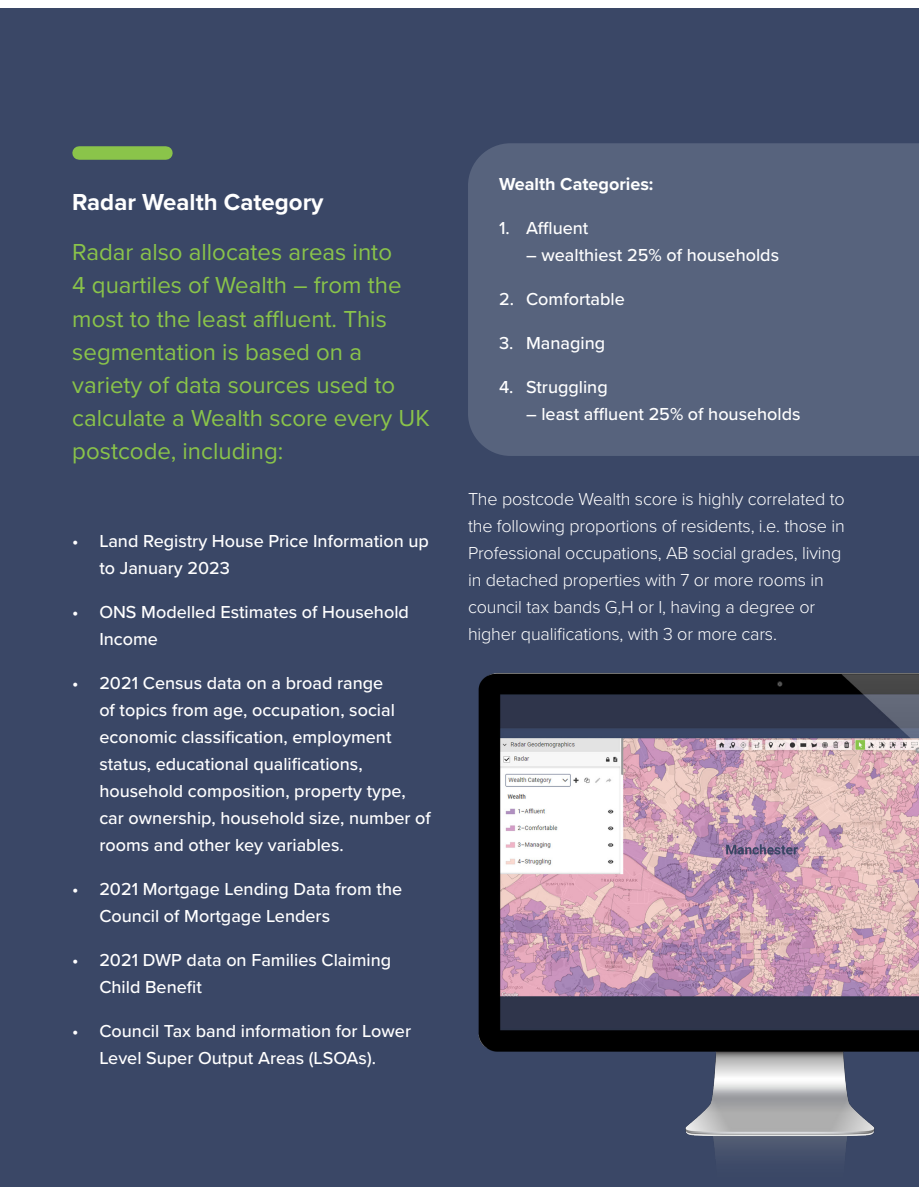
<style>
.page{position:relative;width:919px;height:1187px;background:#fff}
.page>*{position:absolute;margin:0;border:0;box-sizing:border-box;transform-origin:0 0}
.t1{font:24px/33px "Proxima Nova";color:#8ac44a}
.t2{font:700 24px "Proxima Nova";color:#fff}
.t3{font:500 18px/27px "Proxima Nova";color:#fff}
.t4{font:300 18px/27px "Proxima Nova";letter-spacing:-.01em;color:#fff}
.t5{font:700 18px "Proxima Nova";color:#fff}
</style>
<div class="page">
<div style="left:0;top:8px;width:918px;height:1178px;background:#3a4766"></div>
<div style="left:79px;top:146px;width:87px;height:14px;background:#8ac44a"></div>
<div style="left:468px;top:143px;width:450px;height:313px;background:#57637d"></div>
<img style="left:478px;top:673px;width:440px;height:483px">
<h1 class="t2" style="left:72px;top:184px;width:253px">Radar Wealth Category</h1>
<h1 class="t1" style="left:72px;top:235px;width:359px">Radar also allocates areas into<br>4 quartiles of Wealth – from the most to the least affluent. This segmentation is based on a variety of data sources used to calculate a Wealth score every UK postcode, including:</h1>
<p class="t3" style="left:99px;top:526px;width:331px;text-indent:-27px">• Land Registry House Price Information up to January 2023</p>
<p class="t3" style="left:99px;top:597px;width:311px;text-indent:-27px">• ONS Modelled Estimates of Household<br>Income</p>
<p class="t3" style="left:99px;top:668px;width:333px;text-indent:-27px">• 2021 Census data on a broad range<br>of topics from age, occupation, social economic classification, employment status, educational qualifications, household composition, property type, car ownership, household size, number of rooms and other key variables.</p>
<p class="t3" style="left:99px;top:874px;width:304px;text-indent:-27px">• 2021 Mortgage Lending Data from the<br>Council of Mortgage Lenders</p>
<p class="t3" style="left:99px;top:945px;width:293px;text-indent:-27px">• 2021 DWP data on Families Claiming<br>Child Benefit</p>
<p class="t3" style="left:72px;top:1016px;width:340px;text-align:center">• Council Tax band information for Lower<br>Level Super Output Areas (LSOAs).</p>
<p class="t5" style="left:499px;top:170px;width:156px">Wealth Categories:</p>
<p class="t3" style="left:499px;top:213px;width:91px">1. Affluent</p>
<p class="t3" style="left:526px;top:240px;width:254px">– wealthiest 25% of households</p>
<p class="t3" style="left:499px;top:284px;width:127px">2. Comfortable</p>
<p class="t3" style="left:499px;top:328px;width:108px">3. Managing</p>
<p class="t3" style="left:499px;top:372px;width:110px">4. Struggling</p>
<p class="t3" style="left:526px;top:399px;width:276px">– least affluent 25% of households</p>
<p class="t4" style="left:468px;top:484px;width:378px">The postcode Wealth score is highly correlated to the following proportions of residents, i.e. those in Professional occupations, AB social grades, living in detached properties with 7 or more rooms in council tax bands G,H or I, having a degree or higher qualifications, with 3 or more cars.</p>
</div>
